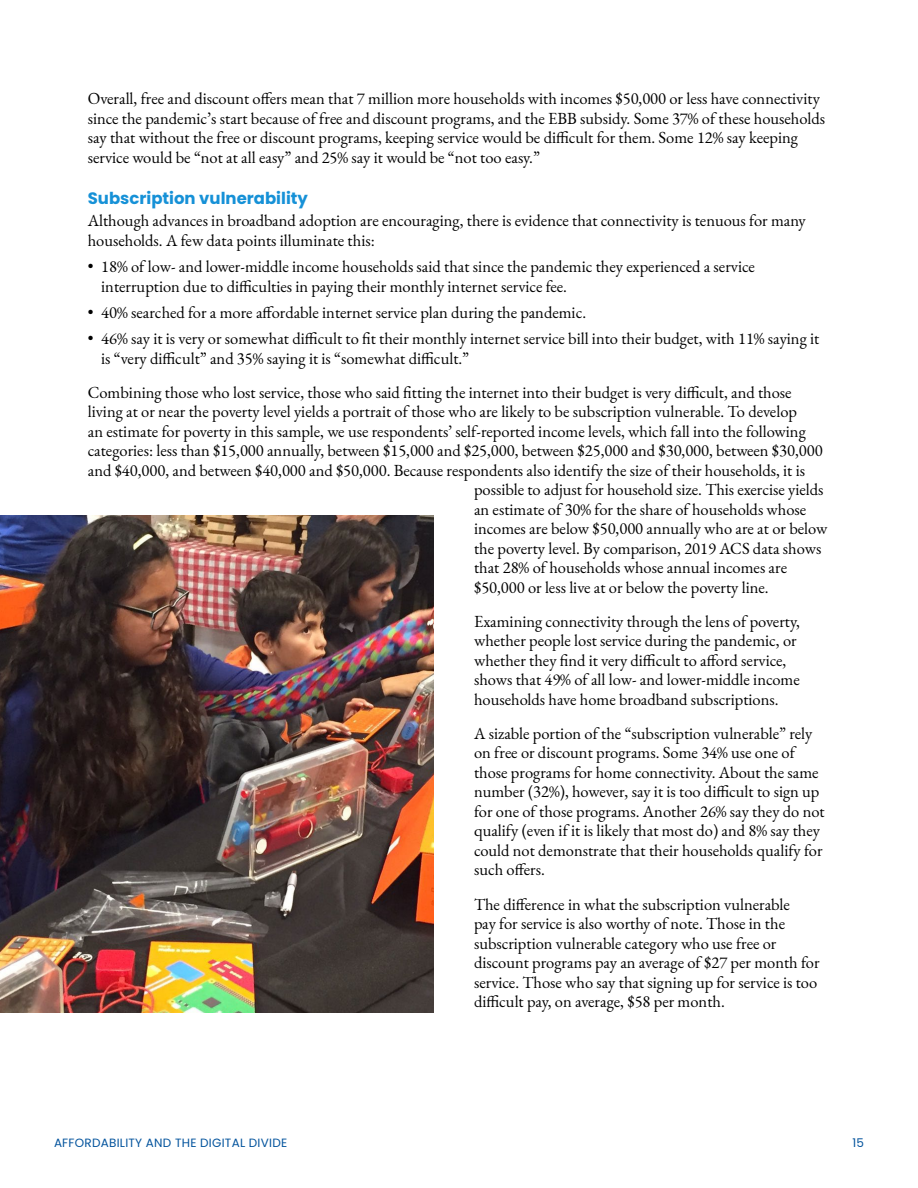
<style>
.page{position:relative;width:918px;height:1188px;background:#fff}
.page>*{position:absolute;margin:0;border:0;box-sizing:border-box;transform-origin:0 0}
.t1{font:16.5px/19.5px "EB Garamond";color:#000}
.t2{font:700 16.5px "Poppins";color:#1691d7}
.t3{font:12px "Poppins";letter-spacing:.02em;color:#04549d}
</style>
<div class="page">
<img style="left:0;top:515px;width:434px;height:497px">
<p class="t1" style="left:88px;top:89px;width:739px">Overall, free and discount offers mean that 7 million more households with incomes $50,000 or less have connectivity since the pandemic’s start because of free and discount programs, and the EBB subsidy. Some 37% of these households say that without the free or discount programs, keeping service would be difficult for them. Some 12% say keeping service would be “not at all easy” and 25% say it would be “not too easy.”</p>
<p class="t2" style="left:88px;top:188px;width:222px">Subscription vulnerability</p>
<p class="t1" style="left:88px;top:211px;width:720px">Although advances in broadband adoption are encouraging, there is evidence that connectivity is tenuous for many households. A few data points illuminate this:</p>
<p class="t1" style="left:101px;top:257px;width:655px;text-indent:-13px">• 18% of low- and lower-middle income households said that since the pandemic they experienced a service interruption due to difficulties in paying their monthly internet service fee.</p>
<p class="t1" style="left:88px;top:303px;width:500px">• 40% searched for a more affordable internet service plan during the pandemic.</p>
<p class="t1" style="left:101px;top:329px;width:720px;text-indent:-13px">• 46% say it is very or somewhat difficult to fit their monthly internet service bill into their budget, with 11% saying it is “very difficult” and 35% saying it is “somewhat difficult.”</p>
<p class="t1" style="left:88px;top:383px;width:705px">Combining those who lost service, those who said fitting the internet into their budget is very difficult, and those</p>
<p class="t1" style="left:88px;top:402px;width:711px">living at or near the poverty level yields a portrait of those who are likely to be subscription vulnerable. To develop</p>
<p class="t1" style="left:88px;top:422px;width:720px">an estimate for poverty in this sample, we use respondents’ self-reported income levels, which fall into the following</p>
<p class="t1" style="left:88px;top:441px;width:736px">categories: less than $15,000 annually, between $15,000 and $25,000, between $25,000 and $30,000, between $30,000</p>
<p class="t1" style="left:88px;top:461px;width:719px">and $40,000, and between $40,000 and $50,000. Because respondents also identify the size of their households, it is</p>
<p class="t1" style="left:474px;top:480px;width:351px">possible to adjust for household size. This exercise yields</p>
<p class="t1" style="left:474px;top:500px;width:334px">an estimate of 30% for the share of households whose</p>
<p class="t1" style="left:474px;top:519px;width:355px">incomes are below $50,000 annually who are at or below</p>
<p class="t1" style="left:474px;top:539px;width:349px">the poverty level. By comparison, 2019 ACS data shows</p>
<p class="t1" style="left:474px;top:558px;width:315px">that 28% of households whose annual incomes are</p>
<p class="t1" style="left:474px;top:578px;width:296px">$50,000 or less live at or below the poverty line.</p>
<p class="t1" style="left:474px;top:612px;width:327px">Examining connectivity through the lens of poverty, whether people lost service during the pandemic, or whether they find it very difficult to afford service, shows that 49% of all low- and lower-middle income households have home broadband subscriptions.</p>
<p class="t1" style="left:474px;top:724px;width:352px">A sizable portion of the “subscription vulnerable” rely on free or discount programs. Some 34% use one of those programs for home connectivity. About the same number (32%), however, say it is too difficult to sign up for one of those programs. Another 26% say they do not qualify (even if it is likely that most do) and 8% say they could not demonstrate that their households qualify for such offers.</p>
<p class="t1" style="left:474px;top:894px;width:347px">The difference in what the subscription vulnerable<br>pay for service is also worthy of note. Those in the subscription vulnerable category who use free or discount programs pay an average of $27 per month for service. Those who say that signing up for service is too difficult pay, on average, $58 per month.</p>
<p class="t3" style="left:54px;top:1136px;width:235px">AFFORDABILITY AND THE DIGITAL DIVIDE</p>
<p class="t3" style="left:852px;top:1136px;width:13px">15</p>
</div>
